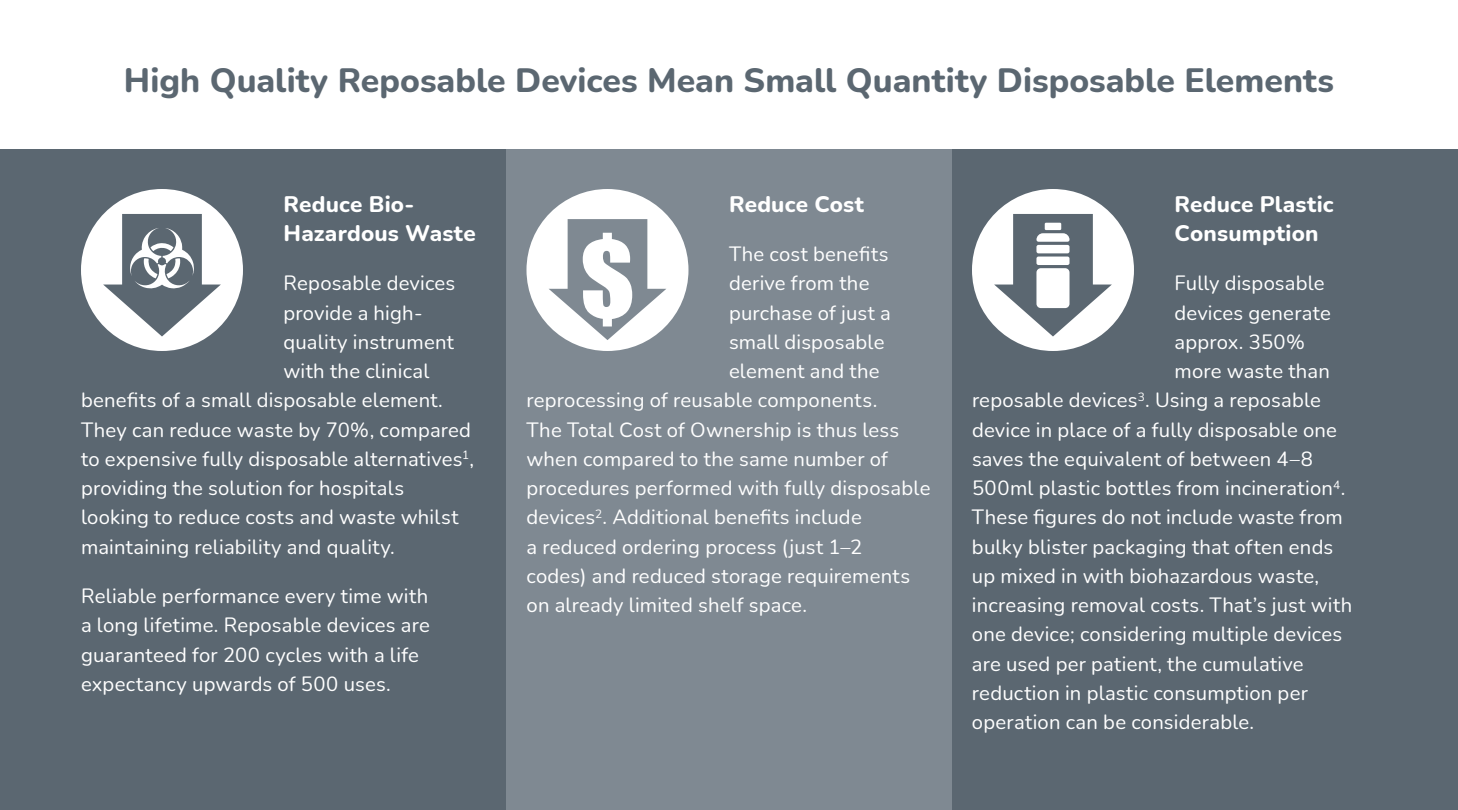
<style>
.page{position:relative;width:1458px;height:810px;background:#fff}
.page>*{position:absolute;margin:0;border:0;box-sizing:border-box;transform-origin:0 0}
.t1{font:800 33.75px "Nunito";color:#5b6771}
.t2{font:800 22.5px/29.2px "Nunito";letter-spacing:.01em;color:#fff}
.t3{font:20.25px/29.2px "Nunito";letter-spacing:.01em;color:#fff}
</style>
<div class="page">
<div style="left:0;top:149px;width:1458px;height:661px;background:#5b6771"></div>
<div style="left:506px;top:149px;width:446px;height:661px;background:#7f8992"></div>
<svg style="left:527px;top:189px;width:162px;height:162px"></svg>
<svg style="left:81px;top:189px;width:162px;height:162px"></svg>
<svg style="left:972px;top:189px;width:162px;height:162px"></svg>
<p class="t1" style="left:124px;top:56px;width:1212px">High Quality Reposable Devices Mean Small Quantity Disposable Elements</p>
<p class="t2" style="left:284px;top:188px;width:194px">Reduce Bio-<br>Hazardous Waste</p>
<p class="t3" style="left:284px;top:268px;width:173px">Reposable devices</p>
<p class="t3" style="left:284px;top:297px;width:141px">provide a high-</p>
<p class="t3" style="left:284px;top:327px;width:172px">quality instrument</p>
<p class="t3" style="left:284px;top:356px;width:147px">with the clinical</p>
<p class="t3" style="left:81px;top:385px;width:363px">benefits of a small disposable element.</p>
<p class="t3" style="left:81px;top:414px;width:392px">They can reduce waste by 70%, compared</p>
<p class="t3" style="left:81px;top:444px;width:395px">to expensive fully disposable alternatives<sup>1</sup>,</p>
<p class="t3" style="left:81px;top:473px;width:325px">providing the solution for hospitals</p>
<p class="t3" style="left:81px;top:502px;width:379px">looking to reduce costs and waste whilst</p>
<p class="t3" style="left:81px;top:531px;width:315px">maintaining reliability and quality.</p>
<p class="t3" style="left:81px;top:581px;width:350px">Reliable performance every time with a long lifetime. Reposable devices are guaranteed for 200 cycles with a life expectancy upwards of 500 uses.</p>
<p class="t2" style="left:729px;top:188px;width:136px">Reduce Cost</p>
<p class="t3" style="left:729px;top:239px;width:161px">The cost benefits</p>
<p class="t3" style="left:729px;top:268px;width:142px">derive from the</p>
<p class="t3" style="left:729px;top:297px;width:163px">purchase of just a</p>
<p class="t3" style="left:729px;top:327px;width:157px">small disposable</p>
<p class="t3" style="left:729px;top:356px;width:152px">element and the</p>
<p class="t3" style="left:526px;top:385px;width:352px">reprocessing of reusable components.</p>
<p class="t3" style="left:526px;top:414px;width:374px">The Total Cost of Ownership is thus less</p>
<p class="t3" style="left:526px;top:444px;width:363px">when compared to the same number of</p>
<p class="t3" style="left:526px;top:473px;width:405px">procedures performed with fully disposable</p>
<p class="t3" style="left:526px;top:502px;width:337px">devices<sup>2</sup>. Additional benefits include</p>
<p class="t3" style="left:527px;top:531px;width:337px">a reduced ordering process (just 1–2</p>
<p class="t3" style="left:527px;top:561px;width:385px">codes) and reduced storage requirements</p>
<p class="t3" style="left:527px;top:590px;width:282px">on already limited shelf space.</p>
<p class="t2" style="left:1174px;top:188px;width:161px">Reduce Plastic<br>Consumption</p>
<p class="t3" style="left:1174px;top:268px;width:152px">Fully disposable</p>
<p class="t3" style="left:1174px;top:297px;width:158px">devices generate</p>
<p class="t3" style="left:1174px;top:327px;width:132px">approx. 350%</p>
<p class="t3" style="left:1174px;top:356px;width:157px">more waste than</p>
<p class="t3" style="left:972px;top:385px;width:350px">reposable devices<sup>3</sup>. Using a reposable</p>
<p class="t3" style="left:972px;top:414px;width:367px">device in place of a fully disposable one</p>
<p class="t3" style="left:972px;top:444px;width:343px">saves the equivalent of between 4–8</p>
<p class="t3" style="left:972px;top:473px;width:375px">500ml plastic bottles from incineration<sup>4</sup>.</p>
<p class="t3" style="left:972px;top:502px;width:372px">These figures do not include waste from</p>
<p class="t3" style="left:972px;top:531px;width:363px">bulky blister packaging that often ends</p>
<p class="t3" style="left:972px;top:561px;width:349px">up mixed in with biohazardous waste,</p>
<p class="t3" style="left:972px;top:590px;width:382px">increasing removal costs. That’s just with</p>
<p class="t3" style="left:972px;top:619px;width:372px">one device; considering multiple devices</p>
<p class="t3" style="left:972px;top:648px;width:333px">are used per patient, the cumulative</p>
<p class="t3" style="left:972px;top:678px;width:338px">reduction in plastic consumption per</p>
<p class="t3" style="left:972px;top:707px;width:284px">operation can be considerable.</p>
</div>
